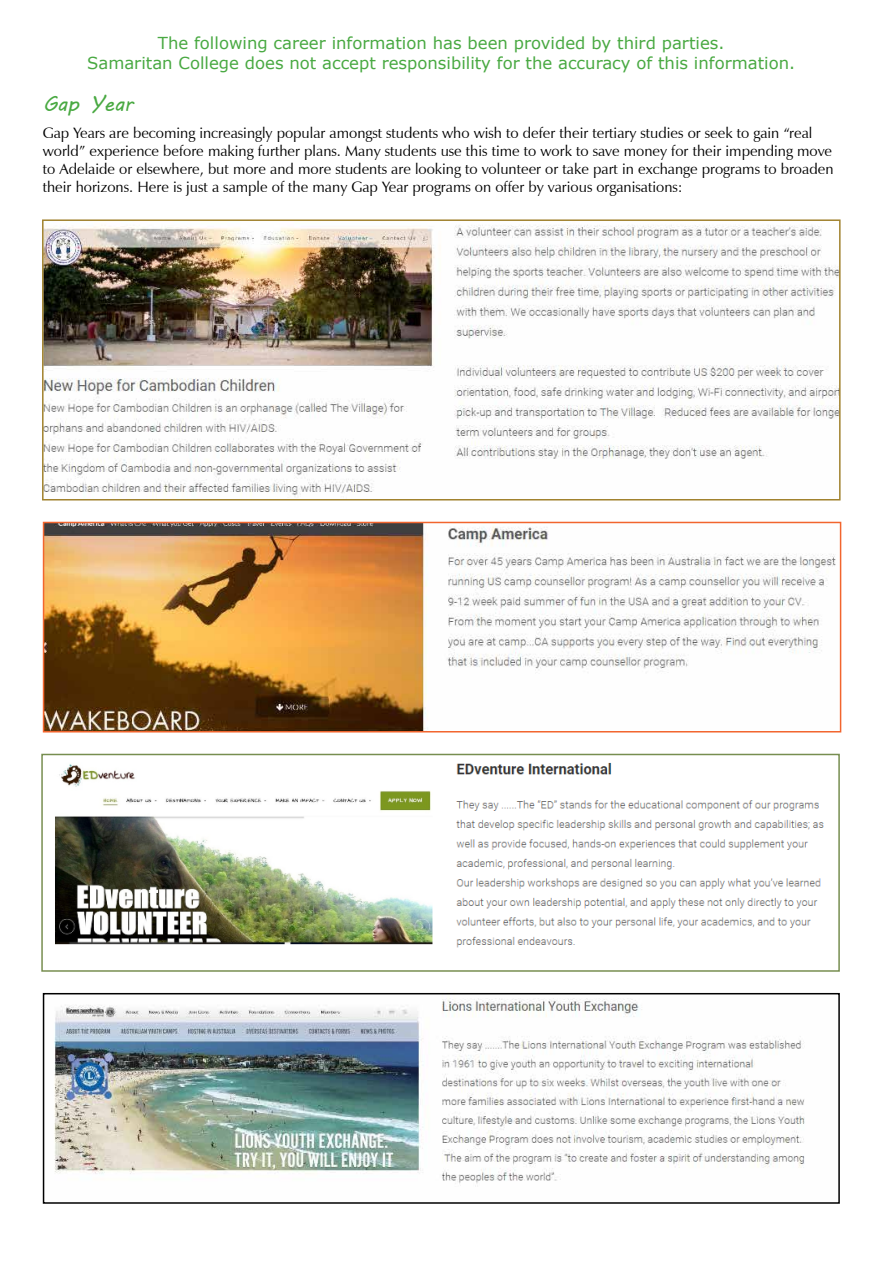
<style>
.page{position:relative;width:893px;height:1263px;background:#fff}
.page>*{position:absolute;margin:0;border:0;box-sizing:border-box;transform-origin:0 0}
.t1{font:21px "MV Boli";color:#49a942}
.t2{font:16.5px/19.8px "Verdana";color:#49a942;text-align:center}
.t3{font:15px/18px "Zapf Humanist 601 BT";color:#000}
</style>
<div class="page">
<img style="left:45px;top:225px;width:793px;height:272px">
<div style="left:42px;top:219px;width:799px;height:281px;border:2px solid #a1822e"></div>
<img style="left:46px;top:525px;width:790px;height:204px">
<div style="left:43px;top:522px;width:798px;height:210px;border:2px solid #f2652e"></div>
<img style="left:55px;top:762px;width:769px;height:186px">
<div style="left:41px;top:754px;width:799px;height:218px;border:2px solid #778e50"></div>
<img style="left:54px;top:998px;width:751px;height:186px">
<div style="left:43px;top:993px;width:797px;height:211px;border:2px solid #000"></div>
<p class="t2" style="left:87px;top:33px;width:710px">The following career information has been provided by third parties.<br>Samaritan College does not accept responsibility for the accuracy of this information.</p>
<h1 class="t1" style="left:43px;top:89px;width:92px">Gap Year</h1>
<p class="t3" style="left:43px;top:124px;width:792px">Gap Years are becoming increasingly popular amongst students who wish to defer their tertiary studies or seek to gain “real world” experience before making further plans. Many students use this time to work to save money for their impending move to Adelaide or elsewhere, but more and more students are looking to volunteer or take part in exchange programs to broaden their horizons. Here is just a sample of the many Gap Year programs on offer by various organisations:</p>
</div>
